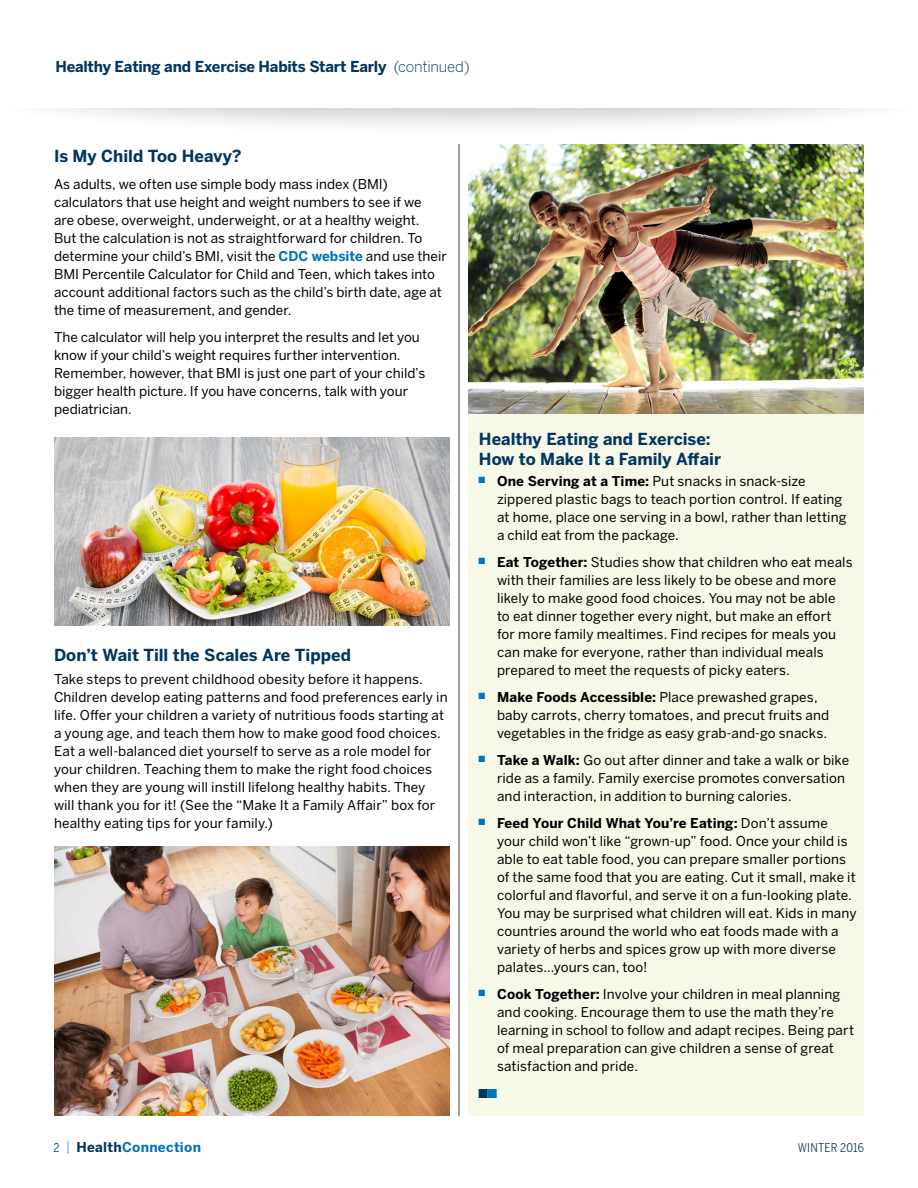
<style>
.page{position:relative;width:918px;height:1188px;background:#fff}
.page>*{position:absolute;margin:0;border:0;box-sizing:border-box;transform-origin:0 0}
.t1{font:19.5px "Arial Narrow";color:#003660}
.t2{font:700 16.5px/19.8px "Benton Sans";color:#003660}
.t3{font:700 15px "Benton Sans";letter-spacing:-.015em;color:#003660}
.t4{font:13.5px/18px "Benton Sans";letter-spacing:.005em;color:#000}
.t5{font:700 13.5px "Benton Sans";letter-spacing:.02em;color:#0074bc}
.t6{font:12px "Benton Sans Condensed";letter-spacing:.02em;color:#003660}
.s1{font-weight:300}
.s2{font-weight:700;color:#0074bc}
.s3{font-weight:700}
.s4{color:#0074bc}
.s5{font-family:"Benton Sans Condensed";font-weight:400;font-size:12px;color:#003660}
.s6{color:#003660}
</style>
<div class="page">
<div style="left:468px;top:144px;width:396px;height:972px;background:#f6f9e8"></div>
<img style="left:468px;top:144px;width:396px;height:270px">
<hr style="left:459px;top:144px;width:1px;height:972px;background:#414042">
<div style="left:0;top:36px;width:918px;height:102px;background:#000;opacity:.2"></div>
<div style="left:1px;top:6px;width:917px;height:102px;background:#fff"></div>
<img style="left:54px;top:846px;width:396px;height:270px">
<img style="left:54px;top:438px;width:396px;height:188px">
<p class="t3" style="left:55px;top:57px;width:416px">Healthy Eating and Exercise Habits Start Early <span class="s1">(continued)</span></p>
<h3 class="t2" style="left:54px;top:146px;width:189px">Is My Child Too Heavy?</h3>
<p class="t4" style="left:54px;top:175px;width:394px">As adults, we often use simple body mass index (BMI) calculators that use height and weight numbers to see if we<br>are obese, overweight, underweight, or at a healthy weight.<br>But the calculation is not as straightforward for children. To determine your child’s BMI, visit the <span class="s2">CDC website</span> and use their BMI Percentile Calculator for Child and Teen, which takes into account additional factors such as the child’s birth date, age at the time of measurement, and gender.</p>
<p class="t4" style="left:54px;top:328px;width:373px">The calculator will help you interpret the results and let you know if your child’s weight requires further intervention.<br>Remember, however, that BMI is just one part of your child’s bigger health picture. If you have concerns, talk with your pediatrician.</p>
<h3 class="t2" style="left:54px;top:645px;width:299px">Don’t Wait Till the Scales Are Tipped</h3>
<p class="t4" style="left:54px;top:670px;width:395px">Take steps to prevent childhood obesity before it happens.<br>Children develop eating patterns and food preferences early in life. Offer your children a variety of nutritious foods starting at a young age, and teach them how to make good food choices.<br>Eat a well-balanced diet yourself to serve as a role model for your children. Teaching them to make the right food choices when they are young will instill lifelong healthy habits. They will thank you for it! (See the “Make It a Family Affair” box for healthy eating tips for your family.)</p>
<h3 class="t2" style="left:479px;top:429px;width:244px">Healthy Eating and Exercise:<br>How to Make It a Family Affair</h3>
<p class="t4" style="left:497px;top:472px;width:351px;text-indent:-18px"><sup>■</sup> <span class="s3">One Serving at a Time:</span> Put snacks in snack-size zippered plastic bags to teach portion control. If eating at home, place one serving in a bowl, rather than letting a child eat from the package.</p>
<p class="t4" style="left:497px;top:553px;width:357px;text-indent:-18px"><sup>■</sup> <span class="s3">Eat Together:</span> Studies show that children who eat meals with their families are less likely to be obese and more likely to make good food choices. You may not be able<br>to eat dinner together every night, but make an effort for more family mealtimes. Find recipes for meals you can make for everyone, rather than individual meals prepared to meet the requests of picky eaters.</p>
<p class="t4" style="left:497px;top:688px;width:334px;text-indent:-18px"><sup>■</sup> <span class="s3">Make Foods Accessible:</span> Place prewashed grapes, baby carrots, cherry tomatoes, and precut fruits and vegetables in the fridge as easy grab-and-go snacks.</p>
<p class="t4" style="left:497px;top:751px;width:354px;text-indent:-18px"><sup>■</sup> <span class="s3">Take a Walk:</span> Go out after dinner and take a walk or bike ride as a family. Family exercise promotes conversation and interaction, in addition to burning calories.</p>
<p class="t4" style="left:497px;top:814px;width:361px;text-indent:-18px"><sup>■</sup> <span class="s3">Feed Your Child What You’re Eating:</span> Don’t assume your child won’t like “grown-up” food. Once your child is able to eat table food, you can prepare smaller portions of the same food that you are eating. Cut it small, make it colorful and flavorful, and serve it on a fun-looking plate.<br>You may be surprised what children will eat. Kids in many countries around the world who eat foods made with a variety of herbs and spices grow up with more diverse palates…yours can, too!</p>
<p class="t4" style="left:497px;top:985px;width:359px;text-indent:-18px"><sup>■</sup> <span class="s3">Cook Together:</span> Involve your children in meal planning and cooking. Encourage them to use the math they’re learning in school to follow and adapt recipes. Being part of meal preparation can give children a sense of great satisfaction and pride.</p>
<h1 class="t1" style="left:479px;top:1077px;width:22px">■ <span class="s4">■</span></h1>
<p class="t5" style="left:53px;top:1139px;width:149px"><span class="s5">2</span> <span class="s1">|</span> <span class="s6">Health</span>Connection</p>
<p class="t6" style="left:798px;top:1140px;width:68px">WINTER 2016</p>
</div>
